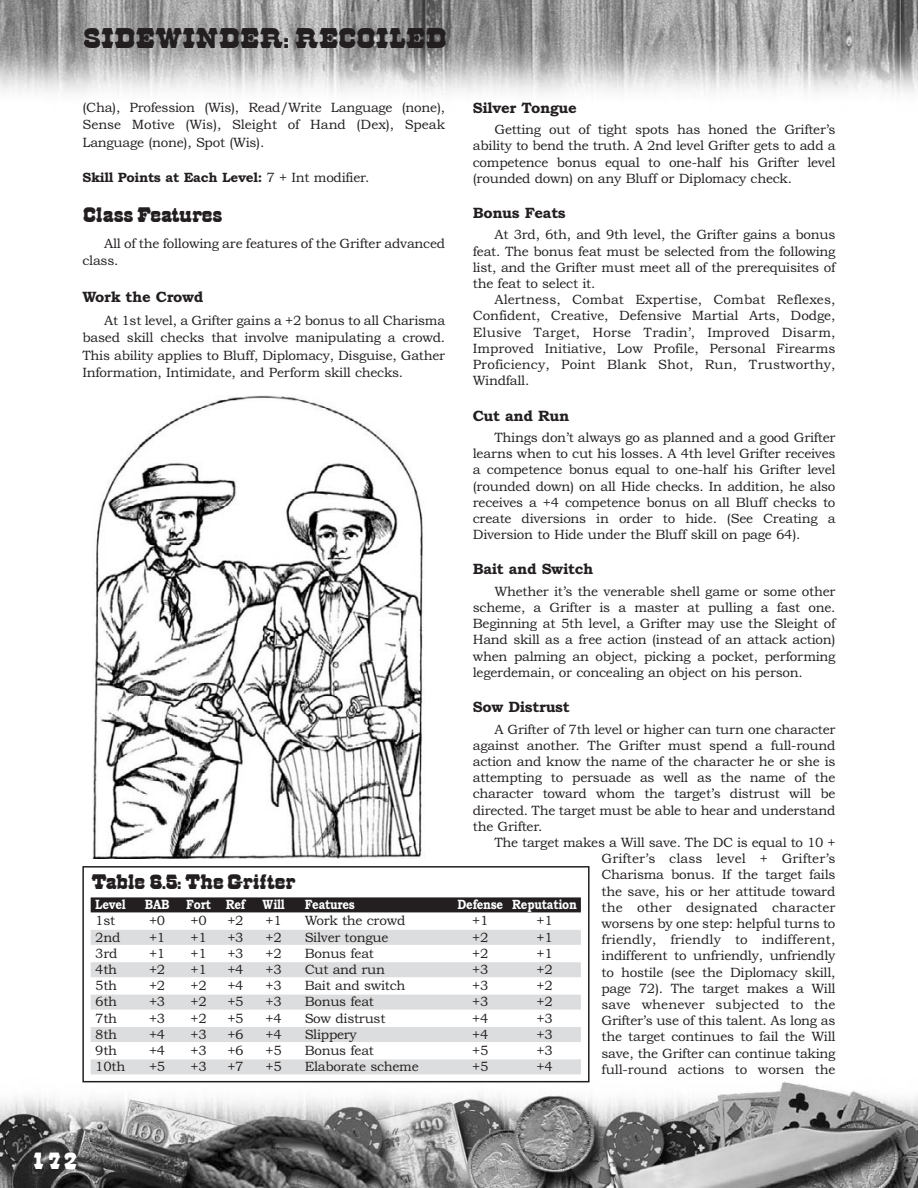
<style>
.page{position:relative;width:918px;height:1188px;background:#fff}
.page>*{position:absolute;margin:0;border:0;box-sizing:border-box;transform-origin:0 0}
.t1{font:28.5px "Rodding";color:#231f20}
.t2{font:24px "Rodding";color:#fff}
.t3{font:21px "Rodding";letter-spacing:-.02em;color:#231f20}
.t4{font:700 15px "Bookman Old Style";letter-spacing:-.02em;color:#231f20}
.t5{font:13.5px/16.2px "Bookman Old Style";letter-spacing:-.02em;color:#231f20;text-align:justify}
.t6{font:700 13.5px "Bookman Old Style";letter-spacing:-.02em;color:#fff;scale:.85 1}
.t7{font:700 13.5px "Bookman Old Style";letter-spacing:-.02em;color:#231f20}
.s1{font-weight:400}
</style>
<div class="page">
<img style="left:0;top:1082px;width:918px;height:106px">
<img style="left:0;top:0;width:918px;height:95px">
<img style="left:92px;top:395px;width:331px;height:463px">
<div style="left:82px;top:866px;width:508px;height:216px;border:2px solid #231f20"></div>
<div style="left:91px;top:897px;width:490px;height:15px;background:#231f20"></div>
<div style="left:91px;top:930px;width:490px;height:15px;background:#dcddde"></div>
<div style="left:91px;top:962px;width:490px;height:15px;background:#dcddde"></div>
<div style="left:91px;top:995px;width:490px;height:15px;background:#dcddde"></div>
<div style="left:91px;top:1027px;width:490px;height:15px;background:#dcddde"></div>
<div style="left:91px;top:1059px;width:490px;height:15px;background:#dcddde"></div>
<h1 class="t1" style="left:82px;top:28px;width:365px">SIDEWINDER: RECOILED</h1>
<p class="t4" style="left:473px;top:102px;width:105px">Silver Tongue</p>
<p class="t5" style="left:473px;top:123px;width:364px;text-indent:22px">Getting out of tight spots has honed the Grifter’s ability to bend the truth. A 2nd level Grifter gets to add a competence bonus equal to one-half his Grifter level (rounded down) on any Bluff or Diplomacy check.</p>
<p class="t4" style="left:473px;top:207px;width:94px">Bonus Feats</p>
<p class="t5" style="left:473px;top:228px;width:364px;text-indent:22px">At 3rd, 6th, and 9th level, the Grifter gains a bonus feat. The bonus feat must be selected from the following list, and the Grifter must meet all of the prerequisites of the feat to select it.</p>
<p class="t5" style="left:473px;top:293px;width:364px;text-indent:22px">Alertness, Combat Expertise, Combat Reflexes, Confident, Creative, Defensive Martial Arts, Dodge, Elusive Target, Horse Tradin’, Improved Disarm, Improved Initiative, Low Profile, Personal Firearms Proficiency, Point Blank Shot, Run, Trustworthy, Windfall.</p>
<p class="t4" style="left:473px;top:410px;width:98px">Cut and Run</p>
<p class="t5" style="left:473px;top:431px;width:364px;text-indent:22px">Things don’t always go as planned and a good Grifter learns when to cut his losses. A 4th level Grifter receives a competence bonus equal to one-half his Grifter level (rounded down) on all Hide checks. In addition, he also receives a +4 competence bonus on all Bluff checks to create diversions in order to hide. (See Creating a Diversion to Hide under the Bluff skill on page 64).</p>
<p class="t4" style="left:473px;top:564px;width:122px">Bait and Switch</p>
<p class="t5" style="left:473px;top:584px;width:364px;text-indent:22px">Whether it’s the venerable shell game or some other scheme, a Grifter is a master at pulling a fast one.<br>Beginning at 5th level, a Grifter may use the Sleight of Hand skill as a free action (instead of an attack action) when palming an object, picking a pocket, performing legerdemain, or concealing an object on his person.</p>
<p class="t4" style="left:473px;top:701px;width:98px">Sow Distrust</p>
<p class="t5" style="left:473px;top:722px;width:364px;text-indent:22px">A Grifter of 7th level or higher can turn one character against another. The Grifter must spend a full-round action and know the name of the character he or she is attempting to persuade as well as the name of the character toward whom the target’s distrust will be directed. The target must be able to hear and understand the Grifter.</p>
<p class="t5" style="left:602px;top:836px;width:236px;text-indent:-107px">The target makes a Will save. The DC is equal to 10 + Grifter’s class level + Grifter’s Charisma bonus. If the target fails the save, his or her attitude toward the other designated character worsens by one step: helpful turns to friendly, friendly to indifferent, indifferent to unfriendly, unfriendly to hostile (see the Diplomacy skill, page 72). The target makes a Will save whenever subjected to the Grifter’s use of this talent. As long as the target continues to fail the Will save, the Grifter can continue taking full-round actions to worsen the</p>
<p class="t5" style="left:82px;top:100px;width:364px;line-height:17.5px">(Cha), Profession (Wis), Read/Write Language (none), Sense Motive (Wis), Sleight of Hand (Dex), Speak Language (none), Spot (Wis).</p>
<p class="t7" style="left:82px;top:172px;width:288px">Skill Points at Each Level: <span class="s1">7 + Int modifier.</span></p>
<h3 class="t3" style="left:82px;top:207px;width:141px">Class Features</h3>
<p class="t5" style="left:82px;top:236px;width:364px;line-height:17.5px;text-indent:22px">All of the following are features of the Grifter advanced class.</p>
<p class="t4" style="left:82px;top:291px;width:122px">Work the Crowd</p>
<p class="t5" style="left:82px;top:313px;width:364px;line-height:17.5px;text-indent:22px">At 1st level, a Grifter gains a +2 bonus to all Charisma based skill checks that involve manipulating a crowd.<br>This ability applies to Bluff, Diplomacy, Disguise, Gather Information, Intimidate, and Perform skill checks.</p>
<h3 class="t3" style="left:91px;top:874px;width:206px">Table 6.5: The Grifter</h3>
<p class="t6" style="left:95px;top:900px;width:37px">Level</p>
<p class="t6" style="left:145px;top:900px;width:30px">BAB</p>
<p class="t6" style="left:186px;top:900px;width:71px">Fort Ref</p>
<p class="t6" style="left:263px;top:900px;width:28px">Will</p>
<p class="t6" style="left:305px;top:900px;width:61px">Features</p>
<p class="t6" style="left:458px;top:900px;width:142px">Defense Reputation</p>
<p class="t5" style="left:95px;top:914px;width:22px">1st</p>
<p class="t5" style="left:149px;top:914px;width:18px">+0</p>
<p class="t5" style="left:191px;top:914px;width:18px">+0</p>
<p class="t5" style="left:227px;top:914px;width:18px">+2</p>
<p class="t5" style="left:266px;top:914px;width:18px">+1</p>
<p class="t5" style="left:305px;top:914px;width:102px">Work the crowd</p>
<p class="t5" style="left:472px;top:914px;width:18px">+1</p>
<p class="t5" style="left:537px;top:914px;width:18px">+1</p>
<p class="t5" style="left:95px;top:930px;width:27px">2nd</p>
<p class="t5" style="left:149px;top:930px;width:18px">+1</p>
<p class="t5" style="left:191px;top:930px;width:18px">+1</p>
<p class="t5" style="left:227px;top:930px;width:18px">+3</p>
<p class="t5" style="left:266px;top:930px;width:18px">+2</p>
<p class="t5" style="left:305px;top:930px;width:85px">Silver tongue</p>
<p class="t5" style="left:472px;top:930px;width:18px">+2</p>
<p class="t5" style="left:537px;top:930px;width:18px">+1</p>
<p class="t5" style="left:95px;top:946px;width:24px">3rd</p>
<p class="t5" style="left:149px;top:946px;width:18px">+1</p>
<p class="t5" style="left:191px;top:946px;width:18px">+1</p>
<p class="t5" style="left:227px;top:946px;width:18px">+3</p>
<p class="t5" style="left:266px;top:946px;width:18px">+2</p>
<p class="t5" style="left:305px;top:946px;width:71px">Bonus feat</p>
<p class="t5" style="left:472px;top:946px;width:18px">+2</p>
<p class="t5" style="left:537px;top:946px;width:18px">+1</p>
<p class="t5" style="left:95px;top:963px;width:23px">4th</p>
<p class="t5" style="left:149px;top:963px;width:18px">+2</p>
<p class="t5" style="left:191px;top:963px;width:18px">+1</p>
<p class="t5" style="left:227px;top:963px;width:18px">+4</p>
<p class="t5" style="left:266px;top:963px;width:18px">+3</p>
<p class="t5" style="left:305px;top:963px;width:82px">Cut and run</p>
<p class="t5" style="left:472px;top:963px;width:18px">+3</p>
<p class="t5" style="left:537px;top:963px;width:18px">+2</p>
<p class="t5" style="left:95px;top:979px;width:23px">5th</p>
<p class="t5" style="left:149px;top:979px;width:18px">+2</p>
<p class="t5" style="left:191px;top:979px;width:18px">+2</p>
<p class="t5" style="left:227px;top:979px;width:18px">+4</p>
<p class="t5" style="left:266px;top:979px;width:18px">+3</p>
<p class="t5" style="left:305px;top:979px;width:102px">Bait and switch</p>
<p class="t5" style="left:472px;top:979px;width:18px">+3</p>
<p class="t5" style="left:537px;top:979px;width:18px">+2</p>
<p class="t5" style="left:95px;top:995px;width:23px">6th</p>
<p class="t5" style="left:149px;top:995px;width:18px">+3</p>
<p class="t5" style="left:191px;top:995px;width:18px">+2</p>
<p class="t5" style="left:227px;top:995px;width:18px">+5</p>
<p class="t5" style="left:266px;top:995px;width:18px">+3</p>
<p class="t5" style="left:305px;top:995px;width:71px">Bonus feat</p>
<p class="t5" style="left:472px;top:995px;width:18px">+3</p>
<p class="t5" style="left:537px;top:995px;width:18px">+2</p>
<p class="t5" style="left:95px;top:1011px;width:23px">7th</p>
<p class="t5" style="left:149px;top:1011px;width:18px">+3</p>
<p class="t5" style="left:191px;top:1011px;width:18px">+2</p>
<p class="t5" style="left:227px;top:1011px;width:18px">+5</p>
<p class="t5" style="left:266px;top:1011px;width:18px">+4</p>
<p class="t5" style="left:305px;top:1011px;width:82px">Sow distrust</p>
<p class="t5" style="left:472px;top:1011px;width:18px">+4</p>
<p class="t5" style="left:537px;top:1011px;width:18px">+3</p>
<p class="t5" style="left:95px;top:1027px;width:23px">8th</p>
<p class="t5" style="left:149px;top:1027px;width:18px">+4</p>
<p class="t5" style="left:191px;top:1027px;width:18px">+3</p>
<p class="t5" style="left:227px;top:1027px;width:18px">+6</p>
<p class="t5" style="left:266px;top:1027px;width:18px">+4</p>
<p class="t5" style="left:305px;top:1027px;width:54px">Slippery</p>
<p class="t5" style="left:472px;top:1027px;width:18px">+4</p>
<p class="t5" style="left:537px;top:1027px;width:18px">+3</p>
<p class="t5" style="left:95px;top:1044px;width:23px">9th</p>
<p class="t5" style="left:149px;top:1044px;width:18px">+4</p>
<p class="t5" style="left:191px;top:1044px;width:18px">+3</p>
<p class="t5" style="left:227px;top:1044px;width:18px">+6</p>
<p class="t5" style="left:266px;top:1044px;width:18px">+5</p>
<p class="t5" style="left:305px;top:1044px;width:71px">Bonus feat</p>
<p class="t5" style="left:472px;top:1044px;width:18px">+5</p>
<p class="t5" style="left:537px;top:1044px;width:18px">+3</p>
<p class="t5" style="left:95px;top:1060px;width:32px">10th</p>
<p class="t5" style="left:149px;top:1060px;width:18px">+5</p>
<p class="t5" style="left:191px;top:1060px;width:18px">+3</p>
<p class="t5" style="left:227px;top:1060px;width:18px">+7</p>
<p class="t5" style="left:266px;top:1060px;width:18px">+5</p>
<p class="t5" style="left:305px;top:1060px;width:116px">Elaborate scheme</p>
<p class="t5" style="left:472px;top:1060px;width:18px">+5</p>
<p class="t5" style="left:537px;top:1060px;width:18px">+4</p>
<h2 class="t2" style="left:30px;top:1152px;width:50px">172</h2>
</div>
